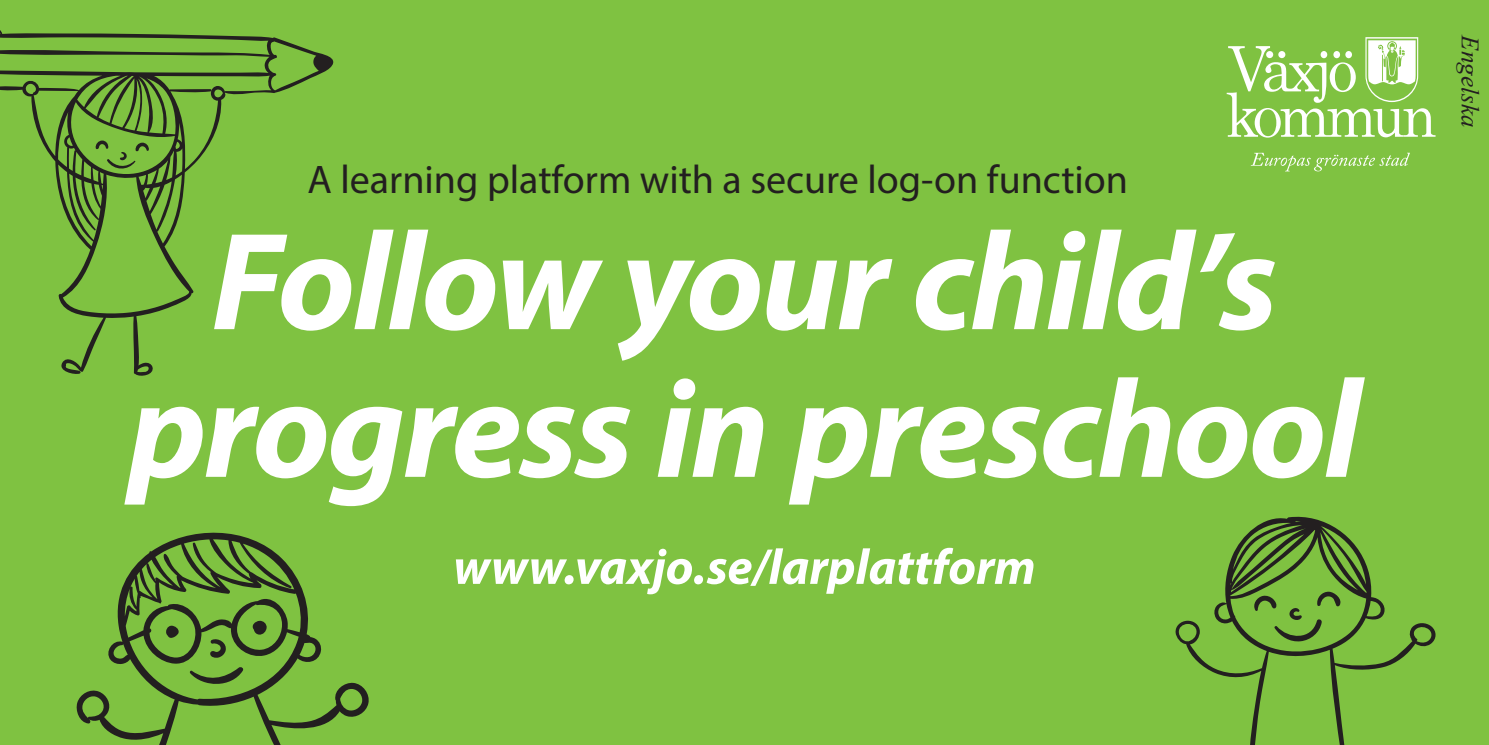
<style>
.page{position:relative;width:1489px;height:745px;background:#fff}
.page>*{position:absolute;margin:0;border:0;box-sizing:border-box;transform-origin:0 0}
.E65__Ingress_11_vit{font:italic 700 140px/147.5px "Myriad Pro";letter-spacing:-.02em;color:#fff;text-align:center}
.C_ingress___svart{font:italic 700 50px "Myriad Pro";color:#fff}
.t1{font:40px "Myriad Pro";color:#231f20}
.t2{font:italic 25px "Times New Roman";color:#231f20}
</style>
<div class="page">
<div style="left:0;top:0;width:1488px;height:744px;background:#7fc241"></div>
<svg style="left:1250px;top:153px;width:159px;height:18px"></svg>
<svg style="left:1226px;top:37px;width:209px;height:100px"></svg>
<svg style="left:0;top:30px;width:334px;height:346px"></svg>
<svg style="left:1175px;top:516px;width:261px;height:228px"></svg>
<svg style="left:1251px;top:591px;width:92px;height:51px"></svg>
<svg style="left:76px;top:532px;width:293px;height:212px"></svg>
<svg style="left:165px;top:625px;width:14px;height:13px"></svg>
<svg style="left:250px;top:620px;width:17px;height:14px"></svg>
<svg style="left:210px;top:636px;width:17px;height:21px"></svg>
<svg style="left:189px;top:665px;width:55px;height:22px"></svg>
<p class="t1" style="left:307px;top:154px;width:822px">A learning platform with a secure log-on function</p>
<p class="E65__Ingress_11_vit" style="left:128px;top:203px;width:1234px">Follow your child’s progress in preschool</p>
<p class="C_ingress___svart" style="left:453px;top:534px;width:584px">www.vaxjo.se/larplattform</p>
<p class="t2" style="left:1486px;top:35px;width:93px;rotate:90deg">Engelska</p>
</div>
